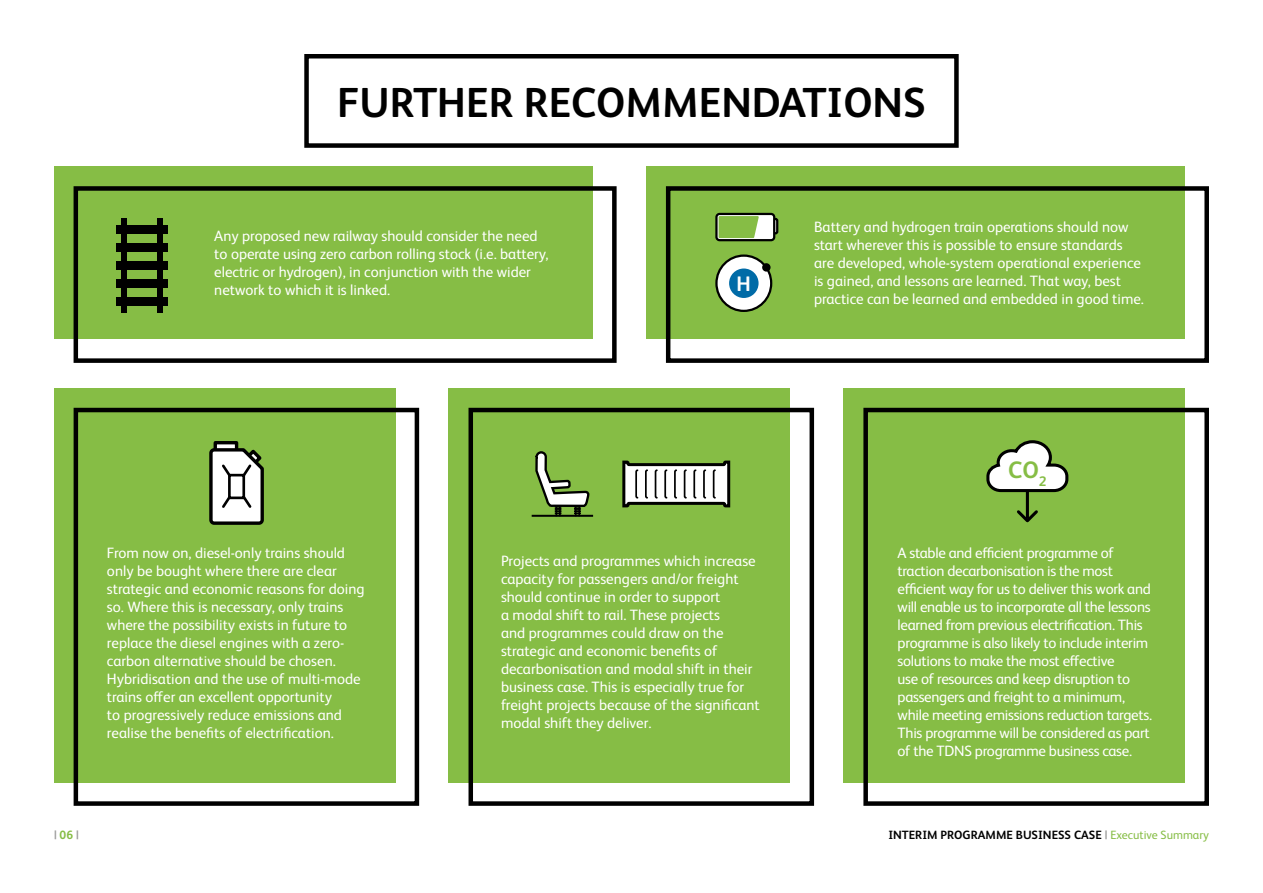
<style>
.page{position:relative;width:1263px;height:893px;background:#fff}
.page>*{position:absolute;margin:0;border:0;box-sizing:border-box;transform-origin:0 0}
.t1{font:700 42px "Network Rail Sans";color:#000}
.t2{font:700 23.7px "Network Rail Sans";color:#86bd45}
.t3{font:700 21px "Network Rail Sans";color:#fff}
.t4{font:15px/18px "Network Rail Sans";color:#fff}
.t5{font:15px/18px "Network Rail Sans";letter-spacing:-.02em;color:#fff}
.t6{font:700 12px "Network Rail Sans";color:#000}
.t7{font:700 12px "Network Rail Sans";color:#9d9d9c}
.s1{color:#86bd45}
.s2{color:#9d9d9c}
.s3{font-weight:400;color:#86bd45}
</style>
<div class="page">
<div style="left:449px;top:388px;width:341px;height:394px;background:#86bd45"></div>
<div style="left:844px;top:388px;width:341px;height:394px;background:#86bd45"></div>
<div style="left:304px;top:54px;width:655px;height:94px;border:4px solid #000"></div>
<div style="left:468px;top:408px;width:346px;height:398px;border:4px solid #000"></div>
<div style="left:863px;top:408px;width:346px;height:398px;border:4px solid #000"></div>
<svg style="left:986px;top:440px;width:83px;height:54px"></svg>
<hr style="left:1026px;top:490px;width:3px;height:29px;background:#000">
<svg style="left:1017px;top:507px;width:21px;height:16px"></svg>
<svg style="left:534px;top:54px;width:57px;height:461px"></svg>
<hr style="left:532px;top:515px;width:61px;height:2px;background:#000">
<svg style="left:622px;top:460px;width:109px;height:48px;background:#acb3a4"></svg>
<div style="left:54px;top:167px;width:538px;height:172px;background:#86bd45"></div>
<div style="left:646px;top:167px;width:539px;height:172px;background:#86bd45"></div>
<div style="left:74px;top:186px;width:543px;height:177px;border:4px solid #000"></div>
<div style="left:666px;top:186px;width:543px;height:177px;border:4px solid #000"></div>
<div style="left:116px;top:297px;width:51px;height:9px;background:#000"></div>
<div style="left:116px;top:261px;width:51px;height:9px;background:#000"></div>
<div style="left:116px;top:243px;width:51px;height:9px;background:#000"></div>
<div style="left:116px;top:225px;width:51px;height:9px;background:#000"></div>
<div style="left:158px;top:218px;width:5px;height:95px;background:#000"></div>
<div style="left:122px;top:218px;width:5px;height:95px;background:#000"></div>
<div style="left:116px;top:279px;width:51px;height:9px;background:#000"></div>
<div style="left:770px;top:218px;width:8px;height:16px;border:2px solid #000;border-radius:2px"></div>
<div style="left:716px;top:214px;width:58px;height:26px;background:#fff;border-radius:3px"></div>
<div style="left:715px;top:213px;width:60px;height:28px;border:2px solid #000;border-radius:3px"></div>
<svg style="left:718px;top:216px;width:41px;height:22px"></svg>
<div style="left:716px;top:256px;width:55px;height:55px;background:#fff;border-radius:50%"></div>
<div style="left:715px;top:254px;width:57px;height:58px;border:2px solid #000;border-radius:50%"></div>
<div style="left:729px;top:268px;width:29px;height:30px;background:#006ba7;border-radius:50%"></div>
<div style="left:762px;top:263px;width:8px;height:9px;background:#000;border-radius:50%"></div>
<div style="left:54px;top:388px;width:341px;height:394px;background:#86bd45"></div>
<div style="left:74px;top:408px;width:345px;height:398px;border:4px solid #000"></div>
<div style="left:215px;top:443px;width:22px;height:9px;background:#fff"></div>
<div style="left:214px;top:441px;width:24px;height:13px;border:3px solid #000"></div>
<svg style="left:209px;top:446px;width:55px;height:79px;background:#b3b6af"></svg>
<h1 class="t1" style="left:337px;top:74px;width:590px">FURTHER RECOMMENDATIONS</h1>
<p class="t4" style="left:214px;top:226px;width:336px">Any proposed new railway should consider the need to operate using zero carbon rolling stock (i.e. battery, electric or hydrogen), in conjunction with the wider network to which it is linked.</p>
<p class="t4" style="left:814px;top:217px;width:331px">Battery and hydrogen train operations should now start wherever this is possible to ensure standards are developed, whole-system operational experience is gained, and lessons are learned. That way, best practice can be learned and embedded in good time.</p>
<h3 class="t3" style="left:737px;top:269px;width:16px">H</h3>
<p class="t4" style="left:107px;top:543px;width:259px">From now on, diesel-only trains should only be bought where there are clear strategic and economic reasons for doing so. Where this is necessary, only trains where the possibility exists in future to replace the diesel engines with a zero&shy;carbon alternative should be chosen.<br>Hybridisation and the use of multi-mode trains offer an excellent opportunity<br>to progressively reduce emissions and realise the benefits of electrification.</p>
<h2 class="t2" style="left:1008px;top:454px;width:40px">CO<sub>2</sub></h2>
<p class="t4" style="left:501px;top:551px;width:260px">Projects and programmes which increase capacity for passengers and/or freight should continue in order to support<br>a modal shift to rail. These projects<br>and programmes could draw on the strategic and economic benefits of decarbonisation and modal shift in their business case. This is especially true for freight projects because of the significant modal shift they deliver.</p>
<p class="t5" style="left:897px;top:543px;width:256px">A stable and efficient programme of traction decarbonisation is the most efficient way for us to deliver this work and will enable us to incorporate all the lessons learned from previous electrification. This programme is also likely to include interim solutions to make the most effective<br>use of resources and keep disruption to passengers and freight to a minimum, while meeting emissions reduction targets.<br>This programme will be considered as part of the TDNS programme business case.</p>
<p class="t7" style="left:54px;top:827px;width:26px">| <span class="s1">06</span> |</p>
<p class="t6" style="left:888px;top:827px;width:322px">INTERIM PROGRAMME BUSINESS CASE <span class="s2">|</span> <span class="s3">Executive Summary</span></p>
</div>
